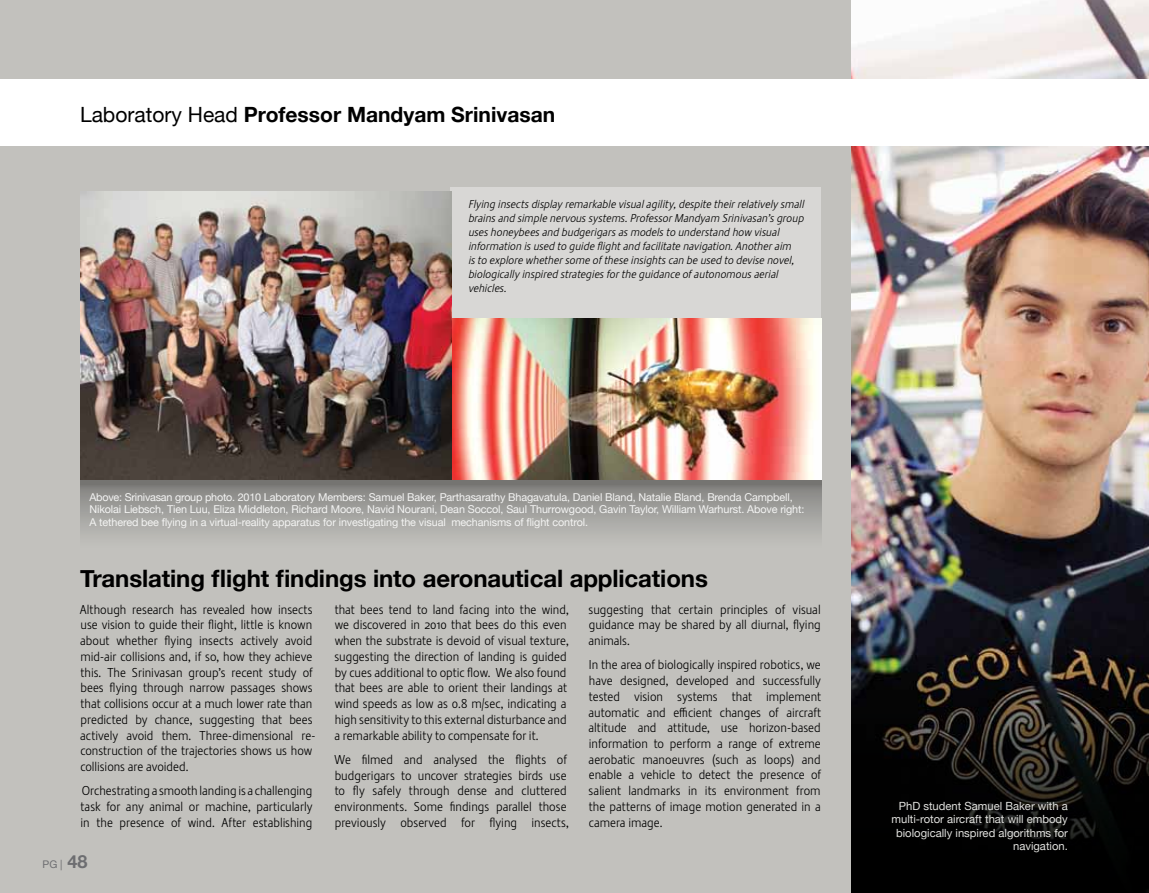
<style>
.page{position:relative;width:1149px;height:893px;background:#fff}
.page>*{position:absolute;margin:0;border:0;box-sizing:border-box;transform-origin:0 0}
.t1{font:700 24px "Helvetica Neue";letter-spacing:-.005em;color:#000}
.t2{font:700 21px "Helvetica Neue";color:#000}
.t3{font:300 12.75px/15.8px "Stalemate Pro";color:#000}
.t4{font:italic 300 11.25px/14px "Stalemate Pro";letter-spacing:.01em;color:#000}
.t5{font:11.25px/13.5px "Helvetica Neue";color:#e1e1de;text-align:right}
.t6{font:10.8px/12.3px "Helvetica Neue";letter-spacing:-.01em;color:#f4f4f3}
.t7{font:10.5px "Helvetica Neue";color:#6d6e71}
.s1{font-weight:400}
.s2{font-weight:700;font-size:18px}
</style>
<div class="page">
<div style="left:0;top:0;width:1148px;height:893px;background:#c2c1bd"></div>
<div style="left:450px;top:187px;width:371px;height:147px;background:#d8d7d5"></div>
<div style="left:80px;top:480px;width:741px;height:67px;background:linear-gradient(to bottom,#7c7b79,#c6c6c1)"></div>
<img style="left:850px;top:0;width:298px;height:591px">
<img style="left:851px;top:591px;width:297px;height:302px">
<img style="left:451px;top:318px;width:370px;height:162px">
<img style="left:80px;top:191px;width:371px;height:289px">
<div style="left:0;top:80px;width:1148px;height:66px;background:#fff"></div>
<h2 class="t2" style="left:80px;top:101px;width:476px"><span class="s1">Laboratory Head</span> Professor Mandyam Srinivasan</h2>
<p class="t4" style="left:468px;top:198px;width:337px">Flying insects display remarkable visual agility, despite their relatively small brains and simple nervous systems. Professor Mandyam Srinivasan’s group uses honeybees and budgerigars as models to understand how visual information is used to guide flight and facilitate navigation. Another aim<br>is to explore whether some of these insights can be used to devise novel, biologically inspired strategies for the guidance of autonomous aerial vehicles.</p>
<p class="t6" style="left:89px;top:491px;width:716px">Above: Srinivasan group photo. 2010 Laboratory Members: Samuel Baker, Parthasarathy Bhagavatula, Daniel Bland, Natalie Bland, Brenda Campbell,<br>Nikolai Liebsch, Tien Luu, Eliza Middleton, Richard Moore, Navid Nourani, Dean Soccol, Saul Thurrowgood, Gavin Taylor, William Warhurst. Above right:<br>A tethered bee flying in a virtual-reality apparatus for investigating the visual mechanisms of flight control.</p>
<h1 class="t1" style="left:80px;top:563px;width:629px">Translating flight findings into aeronautical applications</h1>
<p class="t3" style="left:80px;top:601px;width:237px">Although research has revealed how insects use vision to guide their flight, little is known about whether flying insects actively avoid mid-air collisions and, if so, how they achieve this. The Srinivasan group’s recent study of bees flying through narrow passages shows that collisions occur at a much lower rate than predicted by chance, suggesting that bees actively avoid them. Three-dimensional re&shy;construction of the trajectories shows us how collisions are avoided.</p>
<p class="t3" style="left:80px;top:783px;width:233px;text-align:justify">Orchestrating a smooth landing is a challenging task for any animal or machine, particularly in the presence of wind. After establishing</p>
<p class="t7" style="left:43px;top:858px;width:47px">PG | <span class="s2">48</span></p>
<p class="t3" style="left:334px;top:601px;width:236px">that bees tend to land facing into the wind, we discovered in 2010 that bees do this even when the substrate is devoid of visual texture, suggesting the direction of landing is guided by cues additional to optic flow. We also found that bees are able to orient their landings at wind speeds as low as 0.8 m/sec, indicating a high sensitivity to this external disturbance and a remarkable ability to compensate for it.</p>
<p class="t3" style="left:334px;top:751px;width:236px">We filmed and analysed the flights of budgerigars to uncover strategies birds use to fly safely through dense and cluttered environments. Some findings parallel those previously observed for flying insects,</p>
<p class="t3" style="left:588px;top:601px;width:234px;text-align:justify">suggesting that certain principles of visual guidance may be shared by all diurnal, flying animals.</p>
<p class="t3" style="left:588px;top:657px;width:234px;text-align:justify">In the area of biologically inspired robotics, we have designed, developed and successfully tested vision systems that implement automatic and efficient changes of aircraft altitude and attitude, use horizon-based information to perform a range of extreme aerobatic manoeuvres (such as loops) and enable a vehicle to detect the presence of salient landmarks in its environment from the patterns of image motion generated in a camera image.</p>
<p class="t5" style="left:891px;top:799px;width:178px">PhD student Samuel Baker with a multi-rotor aircraft that will embody biologically inspired algorithms for navigation.</p>
</div>
